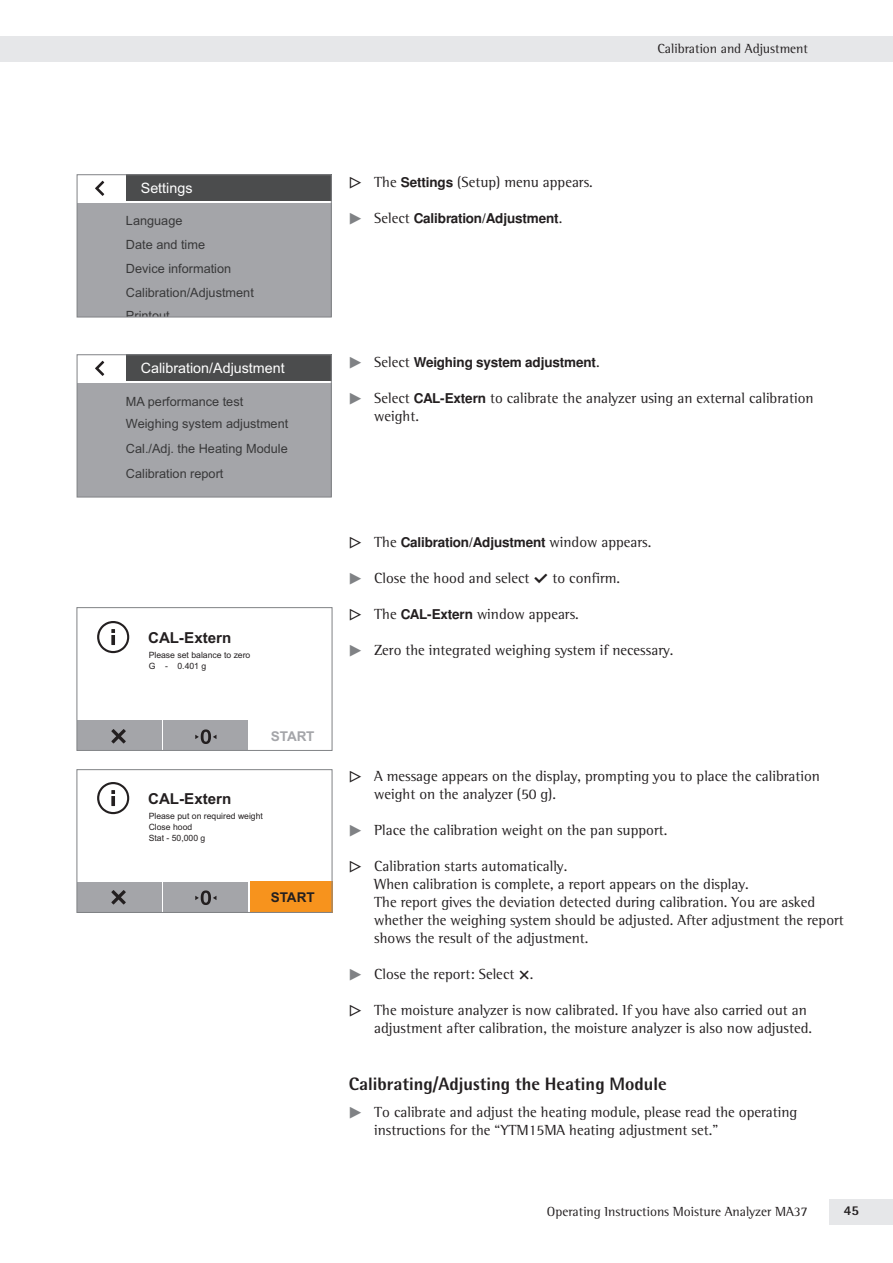
<style>
.page{position:relative;width:893px;height:1263px;background:#fff}
.page>*{position:absolute;margin:0;border:0;box-sizing:border-box;transform-origin:0 0}
.t1{font:800 18px "Sartorius Rotis Sans 2013";color:#231f20}
.t2{font:700 15.15px "Arial";color:#231f20}
.t3{font:15px/18px "Sartorius Rotis Mail 2013";color:#231f20}
.t4{font:14.25px "Arial";color:#fff}
.t5{font:700 13.5px "Free Sans";letter-spacing:-.015em;color:#231f20}
.t6{font:13.5px "Sartorius Rotis Mail 2013";color:#231f20}
.t7{font:700 13.5px "Arial";letter-spacing:-.01em;color:#a4a5a9}
.t8{font:700 13.5px "Arial";color:#231f20}
.t9{font:800 13.5px "Sartorius Rotis Sans 2013";color:#231f20}
.t10{font:12.75px/24.2px "Arial";color:#383839}
.t11{font:8.7px/10.8px "Arial";color:#231f20}
.s1{font-family:"Pik 6"}
.s2{font-family:"Free Sans";font-weight:700;font-size:13.5px}
.s3{font-family:"Pik 6";font-weight:400;font-size:15px;color:#808285}
.s4{font-family:"Sartorius Rotis Mail 2013";font-weight:400;font-size:15px}
.s5{font-family:"Pik 6";color:#808285}
.s6{font-family:"Pik 6";font-weight:400;font-size:15px}
.s7{font-family:"phoenix SQP";font-size:18px}
</style>
<div class="page">
<div style="left:0;top:36px;width:893px;height:26px;background:#e6e7e9"></div>
<div style="left:829px;top:1199px;width:64px;height:26px;background:#e6e7e9"></div>
<div style="left:77px;top:203px;width:254px;height:114px;background:#a4a5a9"></div>
<div style="left:126px;top:175px;width:205px;height:26px;background:#4b4c4d"></div>
<svg style="left:95px;top:181px;width:9px;height:15px"></svg>
<div style="left:77px;top:174px;width:255px;height:143px;border:1px solid #808285"></div>
<div style="left:77px;top:383px;width:254px;height:114px;background:#a4a5a9"></div>
<div style="left:126px;top:355px;width:205px;height:26px;background:#4b4c4d"></div>
<svg style="left:95px;top:361px;width:9px;height:15px"></svg>
<div style="left:77px;top:354px;width:255px;height:143px;border:1px solid #808285"></div>
<div style="left:77px;top:720px;width:84px;height:30px;background:#a4a5a9"></div>
<div style="left:164px;top:720px;width:84px;height:30px;background:#a4a5a9"></div>
<svg style="left:97px;top:621px;width:32px;height:32px"></svg>
<svg style="left:111px;top:729px;width:15px;height:14px"></svg>
<svg style="left:195px;top:729px;width:21px;height:15px"></svg>
<div style="left:77px;top:607px;width:255px;height:144px;border:1px solid #808285"></div>
<div style="left:77px;top:881px;width:84px;height:31px;background:#a4a5a9"></div>
<div style="left:164px;top:881px;width:84px;height:31px;background:#a4a5a9"></div>
<svg style="left:97px;top:782px;width:32px;height:32px"></svg>
<div style="left:251px;top:881px;width:81px;height:31px;background:#f7931d"></div>
<svg style="left:111px;top:890px;width:15px;height:14px"></svg>
<svg style="left:195px;top:890px;width:21px;height:15px"></svg>
<div style="left:77px;top:769px;width:255px;height:144px;border:1px solid #808285"></div>
<p class="t6" style="left:657px;top:41px;width:152px">Calibration and Adjustment</p>
<p class="t4" style="left:141px;top:179px;width:53px">Settings</p>
<p class="t10" style="left:126px;top:209px;width:129px">Language<br>Date and time<br>Device information<br>Calibration/Adjustment</p>
<p class="t10" style="left:126px;top:303px;width:45px">Printout</p>
<p class="t4" style="left:141px;top:359px;width:145px">Calibration/Adjustment</p>
<p class="t10" style="left:126px;top:391px;width:164px;line-height:21.9px">MA performance test<br>Weighing system adjustment</p>
<p class="t10" style="left:126px;top:461px;width:99px">Calibration report</p>
<p class="t10" style="left:126px;top:436px;width:163px">Cal./Adj. the Heating Module</p>
<p class="t2" style="left:148px;top:629px;width:85px">CAL-Extern</p>
<p class="t11" style="left:149px;top:650px;width:103px">Please set balance to zero<br>G - 0.401 g</p>
<p class="t7" style="left:271px;top:729px;width:45px">START</p>
<p class="t2" style="left:148px;top:789px;width:85px">CAL-Extern</p>
<p class="t11" style="left:149px;top:811px;width:116px">Please put on required weight<br>Close hood<br>Stat - 50,000 g</p>
<p class="t8" style="left:271px;top:889px;width:45px">START</p>
<p class="t3" style="left:349px;top:173px;width:244px"><span class="s1">y</span> The <span class="s2">Settings</span> (Setup) menu appears.</p>
<p class="t5" style="left:349px;top:209px;width:213px"><span class="s3">t</span> <span class="s4">Select</span> Calibration/Adjustment<span class="s4">.</span></p>
<p class="t5" style="left:349px;top:353px;width:251px"><span class="s3">t</span> <span class="s4">Select</span> Weighing system adjustment<span class="s4">.</span></p>
<p class="t3" style="left:374px;top:389px;width:441px;text-indent:-26px"><span class="s5">t</span> Select <span class="s2">CAL-Extern</span> to calibrate the analyzer using an external calibration weight.</p>
<p class="t5" style="left:349px;top:533px;width:303px"><span class="s6">y</span> <span class="s4">The</span> Calibration/Adjustment <span class="s4">window appears.</span></p>
<p class="t3" style="left:349px;top:569px;width:271px"><span class="s5">t</span> Close the hood and select <span class="s7">l</span> to confirm.</p>
<p class="t3" style="left:349px;top:605px;width:230px"><span class="s1">y</span> The <span class="s2">CAL-Extern</span> window appears.</p>
<p class="t3" style="left:349px;top:641px;width:325px"><span class="s5">t</span> Zero the integrated weighing system if necessary.</p>
<p class="t3" style="left:374px;top:767px;width:447px;text-indent:-26px"><span class="s1">y</span> A message appears on the display, prompting you to place the calibration weight on the analyzer (50 g).</p>
<p class="t3" style="left:349px;top:821px;width:319px"><span class="s5">t</span> Place the calibration weight on the pan support.</p>
<p class="t3" style="left:374px;top:857px;width:471px;text-indent:-26px"><span class="s1">y</span> Calibration starts automatically.<br>When calibration is complete, a report appears on the display.<br>The report gives the deviation detected during calibration. You are asked whether the weighing system should be adjusted. After adjustment the report shows the result of the adjustment.</p>
<p class="t3" style="left:349px;top:965px;width:185px"><span class="s5">t</span> Close the report: Select <span class="s7">&lt;</span>.</p>
<p class="t3" style="left:349px;top:1001px;width:463px;text-align:right"><span class="s1">y</span> The moisture analyzer is now calibrated. If you have also carried out an adjustment after calibration, the moisture analyzer is also now adjusted.</p>
<p class="t1" style="left:349px;top:1073px;width:320px">Calibrating/Adjusting the Heating Module</p>
<p class="t3" style="left:374px;top:1103px;width:425px;text-indent:-26px"><span class="s5">t</span> To calibrate and adjust the heating module, please read the operating instructions for the “YTM15MA heating adjustment set.”</p>
<p class="t6" style="left:547px;top:1203px;width:263px">Operating Instructions Moisture Analyzer MA37</p>
<p class="t9" style="left:844px;top:1202px;width:17px">45</p>
</div>
